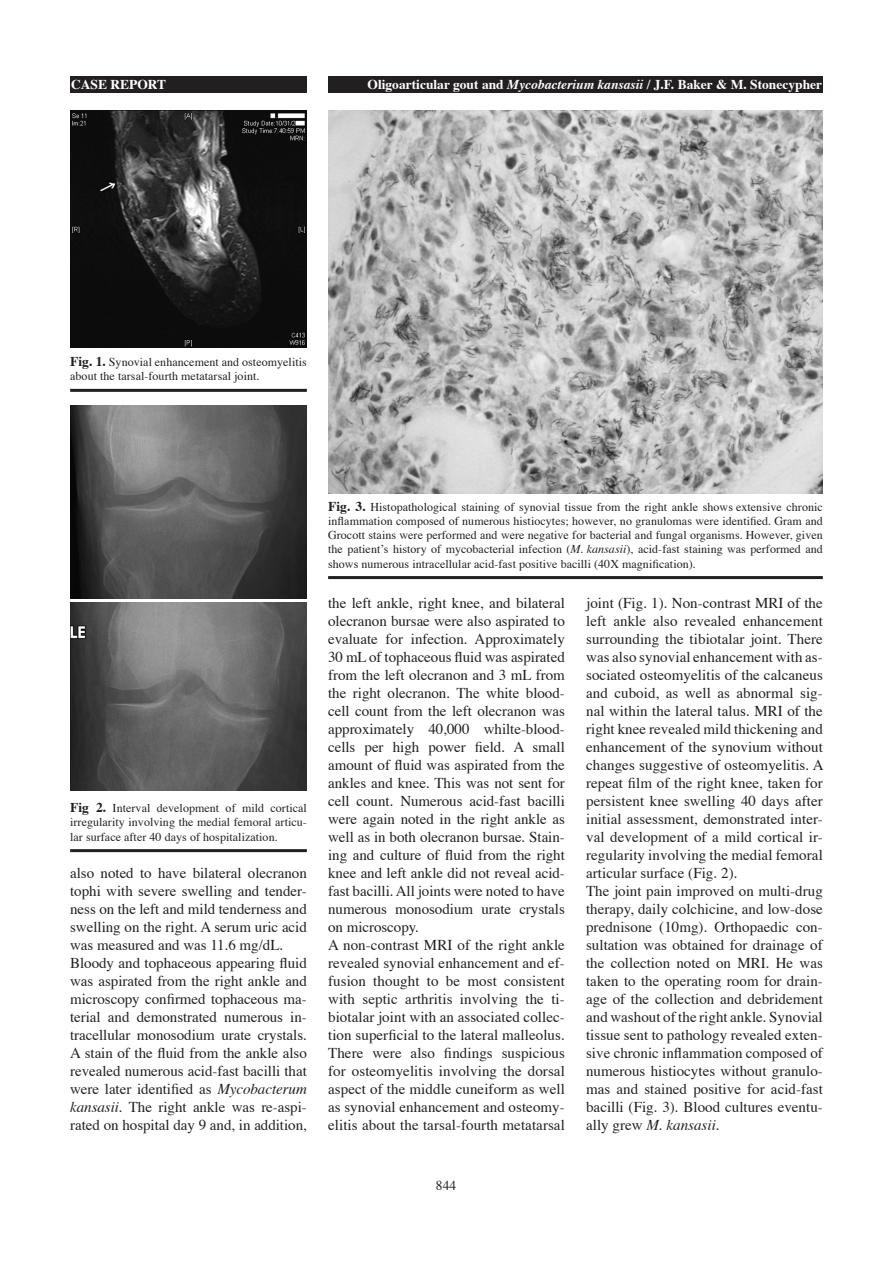
<style>
.page{position:relative;width:893px;height:1263px;background:#fff}
.page>*{position:absolute;margin:0;border:0;box-sizing:border-box;transform-origin:0 0}
.t1{font:15px/18px "Times";color:#231f20}
.t2{font:700 13.5px "Times";color:#fff}
.t3{font:13.5px "Times";color:#231f20}
.t4{font:12px/14.2px "Times";letter-spacing:.005em;color:#231f20;text-align:justify}
.s1{font-style:italic}
.s2{font-weight:700;font-size:13.5px}
</style>
<div class="page">
<div style="left:328px;top:77px;width:495px;height:16px;background:#231f20"></div>
<div style="left:70px;top:77px;width:237px;height:16px;background:#231f20"></div>
<img style="left:70px;top:111px;width:237px;height:236px">
<img style="left:70px;top:405px;width:237px;height:193px">
<img style="left:70px;top:603px;width:237px;height:188px">
<hr style="left:70px;top:389px;width:237px;height:3px;background:#231f20">
<hr style="left:70px;top:849px;width:237px;height:3px;background:#231f20">
<img style="left:328px;top:111px;width:495px;height:382px">
<hr style="left:328px;top:576px;width:495px;height:3px;background:#231f20">
<p class="t2" style="left:71px;top:71px;width:97px">CASE REPORT</p>
<p class="t2" style="left:368px;top:71px;width:456px">Oligoarticular gout and <span class="s1">Mycobacterium kansasii</span> / J.F. Baker &amp; M. Stonecypher</p>
<p class="t4" style="left:70px;top:354px;width:238px"><span class="s2">Fig. 1.</span> Synovial enhancement and osteomyelitis about the tarsal-fourth metatarsal joint.</p>
<p class="t4" style="left:70px;top:800px;width:238px"><span class="s2">Fig 2.</span> Interval development of mild cortical irregularity involving the medial femoral articu&shy;lar surface after 40 days of hospitalization.</p>
<p class="t1" style="left:70px;top:863px;width:238px">also noted to have bilateral olecranon tophi with severe swelling and tender&shy;ness on the left and mild tenderness and swelling on the right. A serum uric acid was measured and was 11.6 mg/dL.<br>Bloody and tophaceous appearing fluid was aspirated from the right ankle and microscopy confirmed tophaceous ma&shy;terial and demonstrated numerous in&shy;tracellular monosodium urate crystals.<br>A stain of the fluid from the ankle also revealed numerous acid-fast bacilli that were later identified as <span class="s1">Mycobacterum kansasii.</span> The right ankle was re-aspi&shy;rated on hospital day 9 and, in addition,</p>
<p class="t4" style="left:328px;top:498px;width:496px"><span class="s2">Fig. 3.</span> Histopathological staining of synovial tissue from the right ankle shows extensive chronic inflammation composed of numerous histiocytes; however, no granulomas were identified. Gram and Grocott stains were performed and were negative for bacterial and fungal organisms. However, given the patient’s history of mycobacterial infection (<span class="s1">M. kansasii</span>), acid-fast staining was performed and shows numerous intracellular acid-fast positive bacilli (40X magnification).</p>
<p class="t1" style="left:328px;top:593px;width:238px">the left ankle, right knee, and bilateral olecranon bursae were also aspirated to evaluate for infection. Approximately 30 mL of tophaceous fluid was aspirated from the left olecranon and 3 mL from the right olecranon. The white blood&shy;cell count from the left olecranon was approximately 40,000 whilte-blood&shy;cells per high power field. A small amount of fluid was aspirated from the ankles and knee. This was not sent for cell count. Numerous acid-fast bacilli were again noted in the right ankle as well as in both olecranon bursae. Stain&shy;ing and culture of fluid from the right knee and left ankle did not reveal acid&shy;fast bacilli. All joints were noted to have numerous monosodium urate crystals on microscopy.<br>A non-contrast MRI of the right ankle revealed synovial enhancement and ef&shy;fusion thought to be most consistent with septic arthritis involving the ti&shy;biotalar joint with an associated collec&shy;tion superficial to the lateral malleolus.<br>There were also findings suspicious for osteomyelitis involving the dorsal aspect of the middle cuneiform as well as synovial enhancement and osteomy&shy;elitis about the tarsal-fourth metatarsal</p>
<p class="t1" style="left:586px;top:593px;width:239px">joint (Fig. 1). Non-contrast MRI of the left ankle also revealed enhancement surrounding the tibiotalar joint. There was also synovial enhancement with as&shy;sociated osteomyelitis of the calcaneus and cuboid, as well as abnormal sig&shy;nal within the lateral talus. MRI of the right knee revealed mild thickening and enhancement of the synovium without changes suggestive of osteomyelitis. A repeat film of the right knee, taken for persistent knee swelling 40 days after initial assessment, demonstrated inter&shy;val development of a mild cortical ir&shy;regularity involving the medial femoral articular surface (Fig. 2).<br>The joint pain improved on multi-drug therapy, daily colchicine, and low-dose prednisone (10mg). Orthopaedic con&shy;sultation was obtained for drainage of the collection noted on MRI. He was taken to the operating room for drain&shy;age of the collection and debridement and washout of the right ankle. Synovial tissue sent to pathology revealed exten&shy;sive chronic inflammation composed of numerous histiocytes without granulo&shy;mas and stained positive for acid-fast bacilli (Fig. 3). Blood cultures eventu&shy;ally grew <span class="s1">M. kansasii</span>.</p>
<p class="t3" style="left:436px;top:1172px;width:22px">844</p>
</div>
